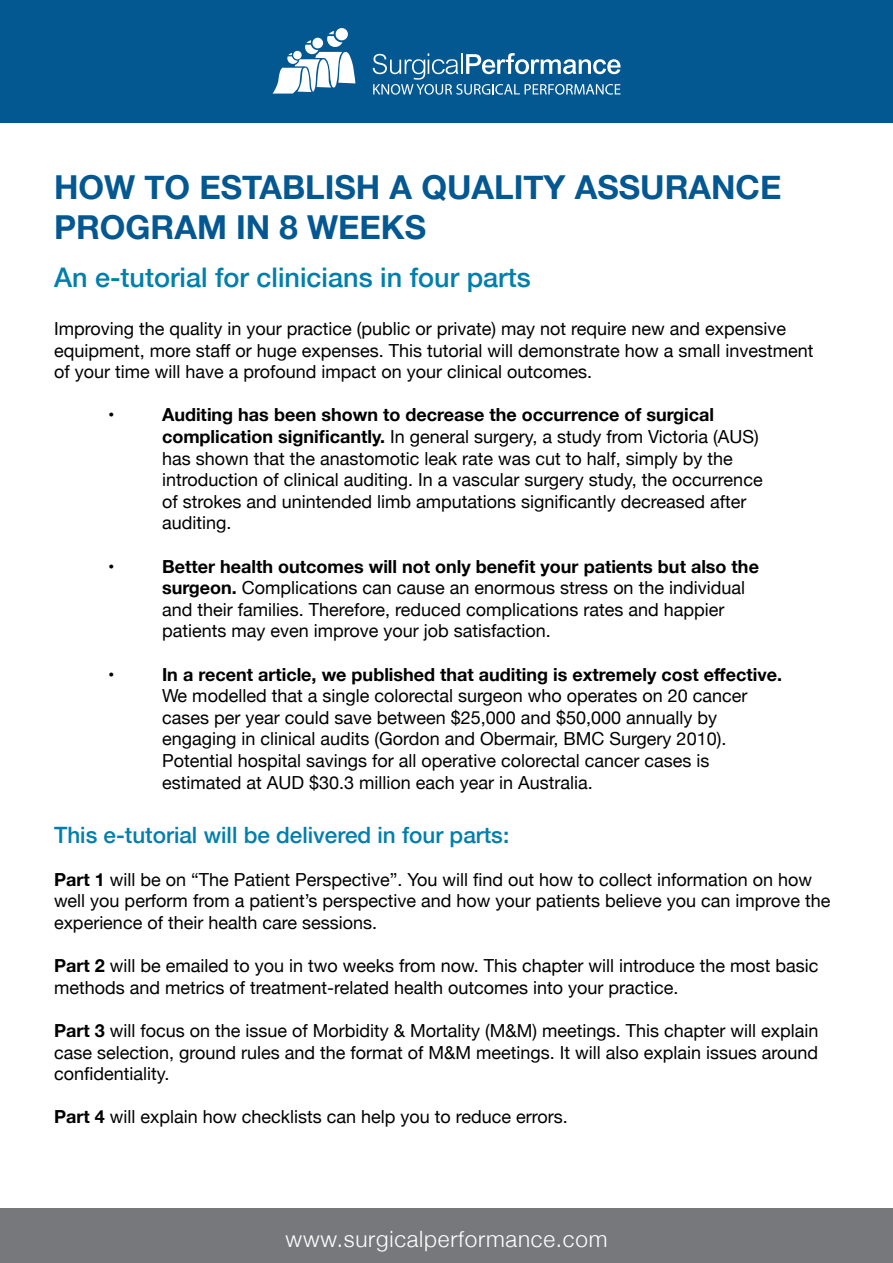
<style>
.page{position:relative;width:893px;height:1263px;background:#fff}
.page>*{position:absolute;margin:0;border:0;box-sizing:border-box;transform-origin:0 0}
.t1{font:700 33px/39.6px "Helvetica Neue";color:#045892}
.t2{font:500 27px "Helvetica Neue";color:#007fac}
.t3{font:500 22.5px "Helvetica Neue";color:#007fac}
.t4{font:300 22.5px "Helvetica Neue";letter-spacing:.035em;color:#fff}
.t5{font:18px/21.6px "Helvetica Neue";color:#000}
.t6{font:700 18px "Helvetica Neue";color:#000}
.s1{font-weight:700}
</style>
<div class="page">
<div style="left:0;top:0;width:893px;height:122px;background:#045892"></div>
<div style="left:0;top:1209px;width:893px;height:54px;background:#77787b"></div>
<svg style="left:272px;top:28px;width:83px;height:66px"></svg>
<svg style="left:373px;top:53px;width:247px;height:42px"></svg>
<h1 class="t1" style="left:54px;top:169px;width:729px">HOW TO ESTABLISH A QUALITY ASSURANCE<br>PROGRAM IN 8 WEEKS</h1>
<h2 class="t2" style="left:54px;top:255px;width:478px">An e-tutorial for clinicians in four parts</h2>
<p class="t5" style="left:54px;top:319px;width:761px">Improving the quality in your practice (public or private) may not require new and expensive equipment, more staff or huge expenses. This tutorial will demonstrate how a small investment of your time will have a profound impact on your clinical outcomes.</p>
<p class="t5" style="left:108px;top:405px;width:8px">•</p>
<p class="t5" style="left:162px;top:405px;width:602px"><span class="s1">Auditing has been shown to decrease the occurrence of surgical complication significantly.</span> In general surgery, a study from Victoria (AUS) has shown that the anastomotic leak rate was cut to half, simply by the introduction of clinical auditing. In a vascular surgery study, the occurrence of strokes and unintended limb amputations significantly decreased after auditing.</p>
<p class="t5" style="left:108px;top:556px;width:8px">•</p>
<p class="t5" style="left:162px;top:556px;width:598px"><span class="s1">Better health outcomes will not only benefit your patients but also the surgeon.</span> Complications can cause an enormous stress on the individual and their families. Therefore, reduced complications rates and happier patients may even improve your job satisfaction.</p>
<p class="t5" style="left:108px;top:664px;width:8px">•</p>
<p class="t6" style="left:162px;top:660px;width:621px">In a recent article, we published that auditing is extremely cost effective.</p>
<p class="t5" style="left:162px;top:686px;width:587px">We modelled that a single colorectal surgeon who operates on 20 cancer cases per year could save between $25,000 and $50,000 annually by engaging in clinical audits (Gordon and Obermair, BMC Surgery 2010).<br>Potential hospital savings for all operative colorectal cancer cases is estimated at AUD $30.3 million each year in Australia.</p>
<p class="t3" style="left:54px;top:816px;width:457px">This e-tutorial will be delivered in four parts:</p>
<p class="t5" style="left:54px;top:870px;width:778px"><span class="s1">Part 1</span> will be on “The Patient Perspective”. You will find out how to collect information on how well you perform from a patient’s perspective and how your patients believe you can improve the experience of their health care sessions.</p>
<p class="t5" style="left:54px;top:956px;width:766px"><span class="s1">Part 2</span> will be emailed to you in two weeks from now. This chapter will introduce the most basic methods and metrics of treatment-related health outcomes into your practice.</p>
<p class="t5" style="left:54px;top:1021px;width:766px;text-align:justify"><span class="s1">Part 3</span> will focus on the issue of Morbidity &amp; Mortality (M&amp;M) meetings. This chapter will explain case selection, ground rules and the format of M&amp;M meetings. It will also explain issues around confidentiality.</p>
<p class="t5" style="left:54px;top:1107px;width:515px"><span class="s1">Part 4</span> will explain how checklists can help you to reduce errors.</p>
<p class="t4" style="left:286px;top:1221px;width:323px">www.surgicalperformance.com</p>
</div>
